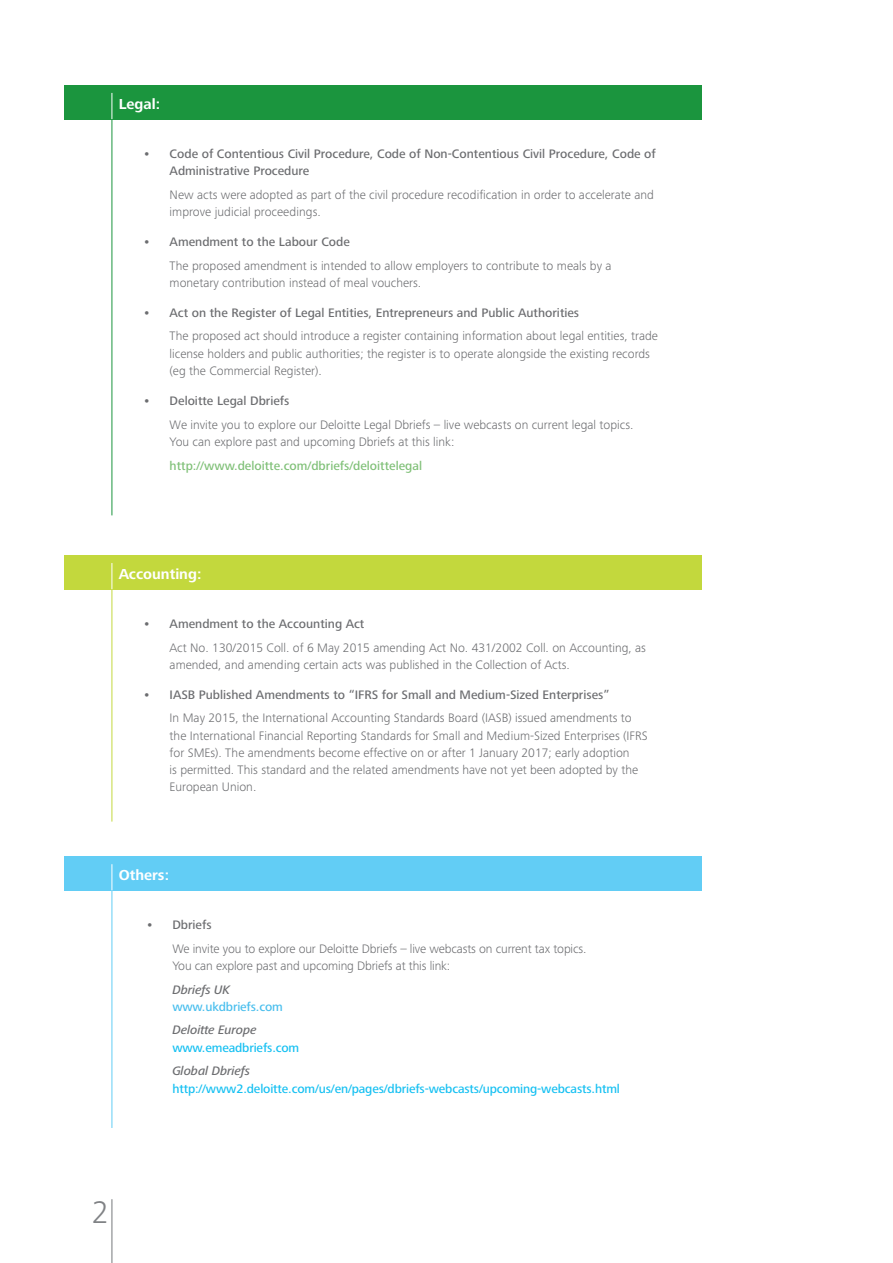
<style>
.page{position:relative;width:893px;height:1263px;background:#fff}
.page>*{position:absolute;margin:0;border:0;box-sizing:border-box;transform-origin:0 0}
.t1{font:300 32.4px "Frutiger Next Pro";color:#808285}
.t2{font:700 15px "Frutiger Next Pro";color:#fff}
.t3{font:300 12.75px/23.7px "Frutiger Next Pro";color:#6c6d70}
.t4{font:500 12.75px/17.2px "Frutiger Next Pro";color:#6c6d70}
.t5{font:500 12.75px "Frutiger Next Pro";letter-spacing:-.01em;color:#15c0f2}
.t6{font:500 12.75px "Frutiger Next Pro";color:#7fc077}
.t7{font:italic 500 12.75px "Frutiger Next Pro";letter-spacing:-.01em;color:#6c6d70}
.t8{font:500 12.75px "Frutiger Next Pro";letter-spacing:-.01em;color:#49beed}
.s1{font-weight:300;font-size:16.5px}
.s2{font-size:16.5px}
.s3{font-weight:500}
</style>
<div class="page">
<hr style="left:111px;top:1199px;width:1px;height:64px;background:#808285">
<div style="left:64px;top:85px;width:638px;height:34px;background:#1b953e"></div>
<hr style="left:112px;top:105px;width:1px;height:410px;background:#1b953e">
<svg style="left:112px;top:93px;width:1px;height:26px"></svg>
<div style="left:64px;top:555px;width:638px;height:34px;background:#c3d83d"></div>
<hr style="left:112px;top:575px;width:1px;height:246px;background:#c3d83d">
<svg style="left:112px;top:563px;width:1px;height:26px"></svg>
<div style="left:64px;top:856px;width:638px;height:34px;background:#62cdf5"></div>
<hr style="left:112px;top:876px;width:1px;height:252px;background:#62cdf5">
<svg style="left:112px;top:864px;width:1px;height:26px"></svg>
<p class="t2" style="left:119px;top:95px;width:43px">Legal:</p>
<p class="t4" style="left:170px;top:145px;width:488px;text-indent:-27px"><span class="s1">•</span> Code of Contentious Civil Procedure, Code of Non-Contentious Civil Procedure, Code of<br>Administrative Procedure</p>
<p class="t3" style="left:170px;top:186px;width:486px;line-height:17.2px">New acts were adopted as part of the civil procedure recodification in order to accelerate and improve judicial proceedings.</p>
<p class="t3" style="left:170px;top:230px;width:443px;text-indent:-27px"><span class="s2">•</span> <span class="s3">Amendment to the Labour Code<br></span>The proposed amendment is intended to allow employers to contribute to meals by a</p>
<p class="t3" style="left:170px;top:271px;width:253px">monetary contribution instead of meal vouchers.</p>
<p class="t3" style="left:170px;top:301px;width:490px;text-indent:-27px"><span class="s2">•</span> <span class="s3">Act on the Register of Legal Entities, Entrepreneurs and Public Authorities<br></span>The proposed act should introduce a register containing information about legal entities, trade</p>
<p class="t3" style="left:170px;top:345px;width:482px;line-height:17.2px">license holders and public authorities; the register is to operate alongside the existing records (eg the Commercial Register).</p>
<p class="t3" style="left:170px;top:389px;width:465px;text-indent:-27px"><span class="s2">•</span> <span class="s3">Deloitte Legal Dbriefs<br></span>We invite you to explore our Deloitte Legal Dbriefs – live webcasts on current legal topics.</p>
<p class="t3" style="left:170px;top:430px;width:286px">You can explore past and upcoming Dbriefs at this link:</p>
<p class="t6" style="left:170px;top:458px;width:254px">http://www.deloitte.com/dbriefs/deloittelegal</p>
<p class="t2" style="left:119px;top:566px;width:84px">Accounting:</p>
<p class="t3" style="left:170px;top:612px;width:478px;text-indent:-27px"><span class="s2">•</span> <span class="s3">Amendment to the Accounting Act<br></span>Act No. 130/2015 Coll. of 6 May 2015 amending Act No. 431/2002 Coll. on Accounting, as</p>
<p class="t3" style="left:170px;top:653px;width:402px">amended, and amending certain acts was published in the Collection of Acts.</p>
<p class="t3" style="left:170px;top:683px;width:464px;text-indent:-27px"><span class="s2">•</span> <span class="s3">IASB Published Amendments to “IFRS for Small and Medium-Sized Enterprises”<br></span>In May 2015, the International Accounting Standards Board (IASB) issued amendments to</p>
<p class="t3" style="left:170px;top:727px;width:480px;line-height:17.2px">the International Financial Reporting Standards for Small and Medium-Sized Enterprises (IFRS for SMEs). The amendments become effective on or after 1 January 2017; early adoption<br>is permitted. This standard and the related amendments have not yet been adopted by the European Union.</p>
<p class="t2" style="left:119px;top:867px;width:52px">Others:</p>
<p class="t3" style="left:172px;top:913px;width:416px;text-indent:-27px"><span class="s2">•</span> <span class="s3">Dbriefs<br></span>We invite you to explore our Deloitte Dbriefs – live webcasts on current tax topics.</p>
<p class="t3" style="left:172px;top:954px;width:279px">You can explore past and upcoming Dbriefs at this link:</p>
<p class="t7" style="left:172px;top:982px;width:59px">Dbriefs UK</p>
<p class="t8" style="left:172px;top:999px;width:112px">www.ukdbriefs.com</p>
<p class="t7" style="left:172px;top:1023px;width:86px">Deloitte Europe</p>
<p class="t5" style="left:172px;top:1040px;width:128px">www.emeadbriefs.com</p>
<p class="t7" style="left:172px;top:1064px;width:79px">Global Dbriefs</p>
<p class="t5" style="left:172px;top:1081px;width:449px">http://www2.deloitte.com/us/en/pages/dbriefs-webcasts/upcoming-webcasts.html</p>
<h1 class="t1" style="left:92px;top:1193px;width:19px">2</h1>
</div>
